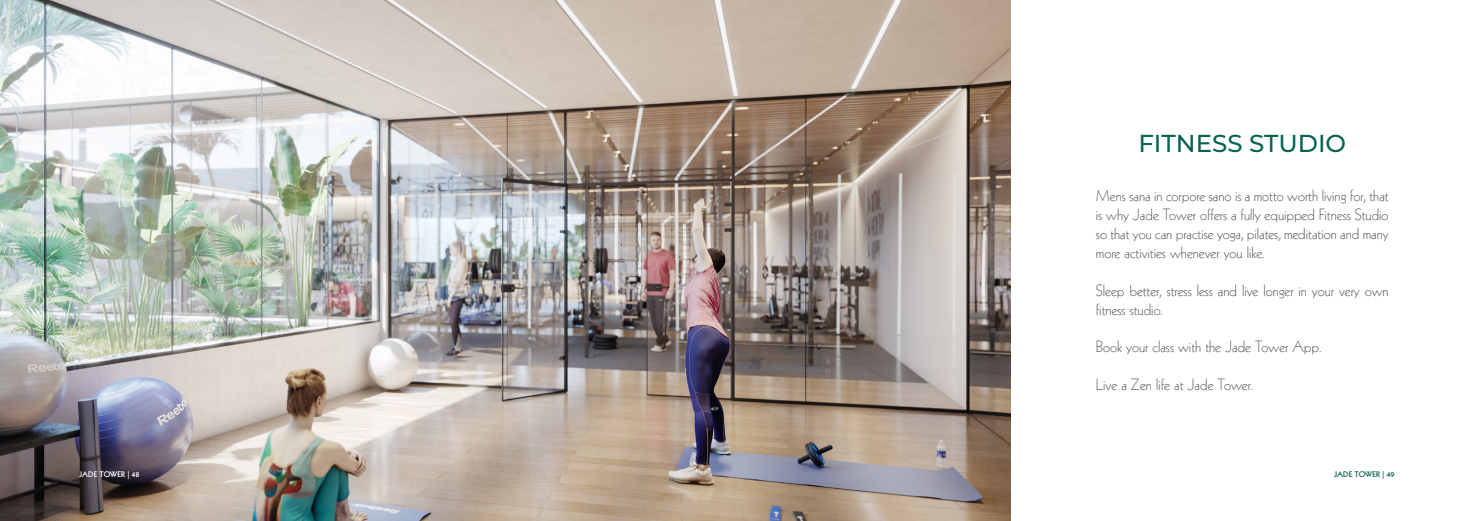
<style>
.page{position:relative;width:1474px;height:521px;background:#fff}
.page>*{position:absolute;margin:0;border:0;box-sizing:border-box;transform-origin:0 0}
.t1{font:500 24.5px "Montserrat";color:#066353}
.t2{font:300 15.75px/18.9px "Kabel LT Std";color:#3e3e3f;text-align:justify}
.t3{font:800 7.88px "Kabel LT Std";letter-spacing:.025em;color:#fff}
.t4{font:800 7.88px "Kabel LT Std";letter-spacing:.025em;color:#066353}
</style>
<div class="page">
<img style="left:0;top:0;width:1010px;height:521px">
<p class="t1" style="left:1138px;top:126px;width:209px">FITNESS STUDIO</p>
<p class="t2" style="left:1095px;top:187px;width:294px">Mens sana in corpore sano is a motto worth living for, that is why Jade Tower offers a fully equipped Fitness Studio so that you can practise yoga, pilates, meditation and many more activities whenever you like.</p>
<p class="t2" style="left:1095px;top:281px;width:294px">Sleep better, stress less and live longer in your very own fitness studio.</p>
<p class="t2" style="left:1095px;top:338px;width:227px">Book your class with the Jade Tower App.</p>
<p class="t2" style="left:1095px;top:376px;width:159px">Live a Zen life at Jade Tower.</p>
<p class="t3" style="left:79px;top:469px;width:61px">JADE TOWER | 48</p>
<p class="t4" style="left:1334px;top:469px;width:62px">JADE TOWER | 49</p>
</div>
